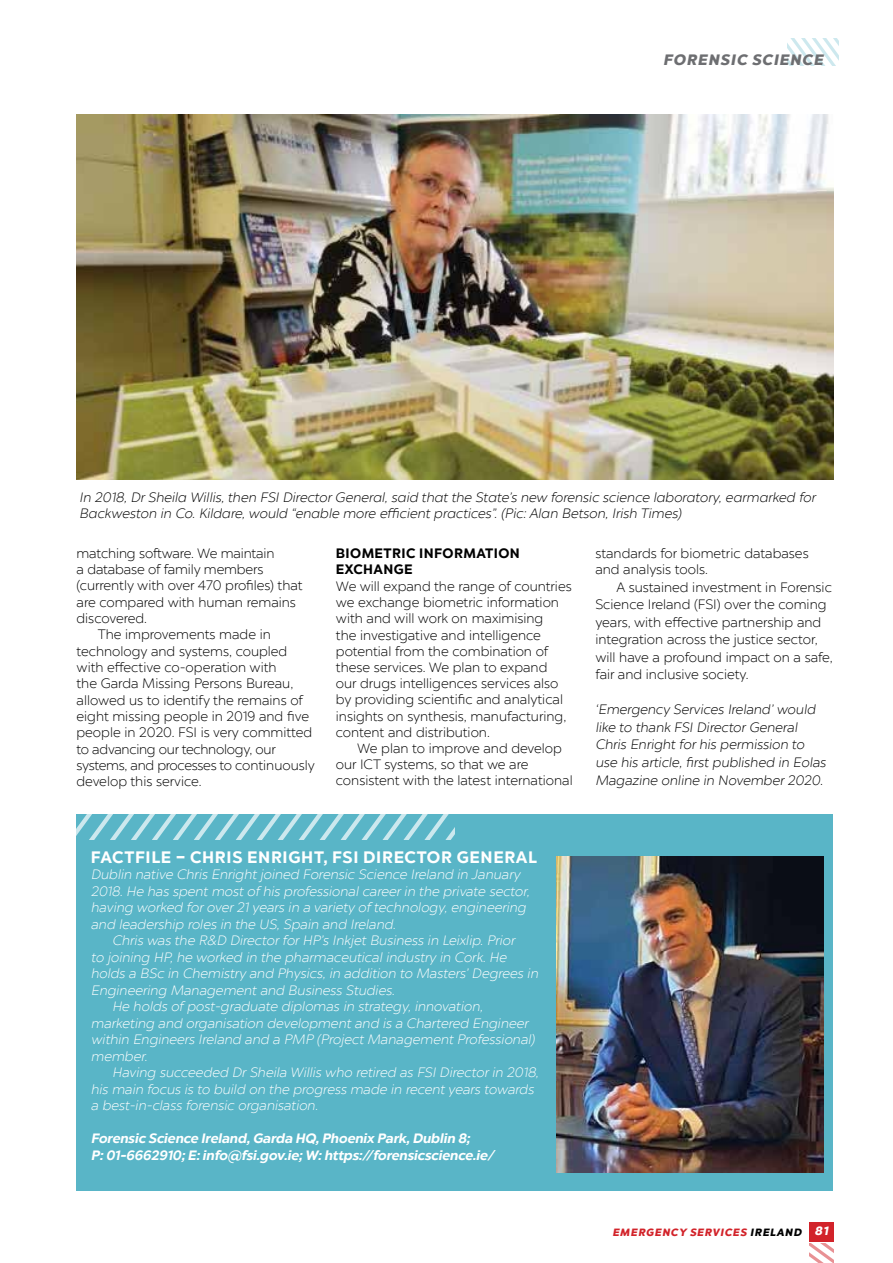
<style>
.page{position:relative;width:893px;height:1263px;background:#fff}
.page>*{position:absolute;margin:0;border:0;box-sizing:border-box;transform-origin:0 0}
.t1{font:700 16.5px "Chronica Pro";letter-spacing:.04em;color:#fff}
.t2{font:15px "Chronica Pro Black It";letter-spacing:.07em;color:#6d6e71}
.t3{font:300 13.65px/16.4px "Chronica Pro";color:#000}
.t4{font:300 13.65px "Chronica Pro";letter-spacing:-.02em;color:#000}
.t5{font:700 13.65px/16.5px "Chronica Pro";letter-spacing:.03em;color:#000}
.t6{font:italic 300 13.5px/16.5px "Chronica Pro";letter-spacing:-.02em;color:#fff}
.t7{font:300 13.5px/17.5px "Chronica Pro";color:#000}
.t8{font:13.5px/16.2px "Chronica Pro Light It";color:#000}
.t9{font:italic 700 13.5px/16.5px "Chronica Pro";color:#fff}
.t10{font:10.5px "Chronica Pro Black It";letter-spacing:.08em;color:#d2232a}
.s1{color:#000}
.s2{font-size:12px;color:#fff}
</style>
<div class="page">
<div style="left:809px;top:1222px;width:24px;height:19px;background:#d2232a"></div>
<svg style="left:809px;top:1243px;width:24px;height:20px"></svg>
<svg style="left:787px;top:39px;width:52px;height:26px"></svg>
<img style="left:77px;top:115px;width:756px;height:364px">
<div style="left:77px;top:814px;width:756px;height:377px;background:#59b5c7"></div>
<img style="left:557px;top:856px;width:266px;height:316px">
<svg style="left:76px;top:814px;width:379px;height:25px"></svg>
<p class="t2" style="left:663px;top:51px;width:161px">FORENSIC SCIENCE</p>
<p class="t8" style="left:79px;top:489px;width:738px">In 2018, Dr Sheila Willis, then FSI Director General, said that the State’s new forensic science laboratory, earmarked for<br>Backweston in Co. Kildare, would “enable more efficient practices”. (Pic: Alan Betson, Irish Times)</p>
<p class="t3" style="left:77px;top:545px;width:200px">matching software. We maintain</p>
<p class="t3" style="left:77px;top:561px;width:188px">a database of family members</p>
<p class="t3" style="left:77px;top:578px;width:228px">(currently with over 470 profiles) that</p>
<p class="t3" style="left:77px;top:594px;width:221px">are compared with human remains</p>
<p class="t3" style="left:77px;top:610px;width:72px">discovered.</p>
<p class="t3" style="left:98px;top:626px;width:175px">The improvements made in</p>
<p class="t3" style="left:77px;top:643px;width:212px">technology and systems, coupled</p>
<p class="t3" style="left:77px;top:659px;width:202px">with effective co-operation with</p>
<p class="t3" style="left:77px;top:675px;width:218px">the Garda Missing Persons Bureau,</p>
<p class="t3" style="left:77px;top:692px;width:228px">allowed us to identify the remains of</p>
<p class="t3" style="left:77px;top:708px;width:234px">eight missing people in 2019 and five</p>
<p class="t3" style="left:77px;top:724px;width:237px">people in 2020. FSI is very committed</p>
<p class="t4" style="left:77px;top:741px;width:201px">to advancing our technology, our</p>
<p class="t4" style="left:77px;top:757px;width:240px">systems, and processes to continuously</p>
<p class="t3" style="left:77px;top:773px;width:127px">develop this service.</p>
<p class="t5" style="left:336px;top:545px;width:185px">BIOMETRIC INFORMATION<br>EXCHANGE</p>
<p class="t3" style="left:336px;top:578px;width:237px">We will expand the range of countries we exchange biometric information with and will work on maximising<br>the investigative and intelligence</p>
<p class="t7" style="left:336px;top:643px;width:232px;line-height:16.2px">potential from the combination of these services. We plan to expand our drugs intelligences services also by providing scientific and analytical insights on synthesis, manufacturing, content and distribution.</p>
<p class="t7" style="left:336px;top:740px;width:238px;line-height:16.2px;text-indent:21px">We plan to improve and develop our ICT systems, so that we are consistent with the latest international</p>
<p class="t7" style="left:595px;top:545px;width:215px;line-height:16.2px">standards for biometric databases and analysis tools.</p>
<p class="t7" style="left:595px;top:578px;width:239px;text-indent:21px">A sustained investment in Forensic Science Ireland (FSI) over the coming years, with effective partnership and integration across the justice sector, will have a profound impact on a safe, fair and inclusive society.</p>
<p class="t7" style="left:595px;top:701px;width:234px">‘Emergency Services Ireland’ would like to thank FSI Director General Chris Enright for his permission to use his article, first published in Eolas Magazine online in November 2020.</p>
<p class="t1" style="left:91px;top:847px;width:448px">FACTFILE – CHRIS ENRIGHT, FSI DIRECTOR GENERAL</p>
<p class="t6" style="left:91px;top:866px;width:443px">Dublin native Chris Enright joined Forensic Science Ireland in January 2018. He has spent most of his professional careerin the private sector, having worked forover21years in a variety of technology, engineering and leadership roles in the US, Spain and Ireland.</p>
<p class="t6" style="left:112px;top:932px;width:407px">Chris was the R&amp;D DirectorforHP’s Inkjet Business in Leixlip. Prior</p>
<p class="t6" style="left:91px;top:949px;width:420px">to joining HP, he worked in the pharmaceutical industry in Cork. He</p>
<p class="t6" style="left:91px;top:965px;width:452px">holds a BSc in Chemistry and Physics, in addition to Masters’ Degrees in</p>
<p class="t6" style="left:91px;top:982px;width:308px">Engineering Management and Business Studies.</p>
<p class="t6" style="left:112px;top:998px;width:375px">He holds of post-graduate diplomas in strategy, innovation,</p>
<p class="t6" style="left:91px;top:1015px;width:442px">marketing and organisation development and is a Chartered Engineer</p>
<p class="t6" style="left:91px;top:1031px;width:448px">within Engineers Ireland and a PMP (Project Management Professional)</p>
<p class="t6" style="left:91px;top:1048px;width:61px">member.</p>
<p class="t6" style="left:112px;top:1064px;width:431px">Having succeeded DrSheila Willis who retired as FSI Directorin 2018,</p>
<p class="t6" style="left:91px;top:1081px;width:447px">his main focus is to build on the progress made in recentyears towards</p>
<p class="t6" style="left:91px;top:1097px;width:231px">a best-in-class forensic organisation.</p>
<p class="t9" style="left:91px;top:1130px;width:408px">Forensic Science Ireland,Garda HQ,Phoenix Park,Dublin 8;<br>P:01-6662910;E:info@fsi.gov.ie;W:https://forensicscience.ie/</p>
<p class="t10" style="left:612px;top:1225px;width:217px">EMERGENCY SERVICES <span class="s1">IRELAND</span> <span class="s2">81</span></p>
</div>
